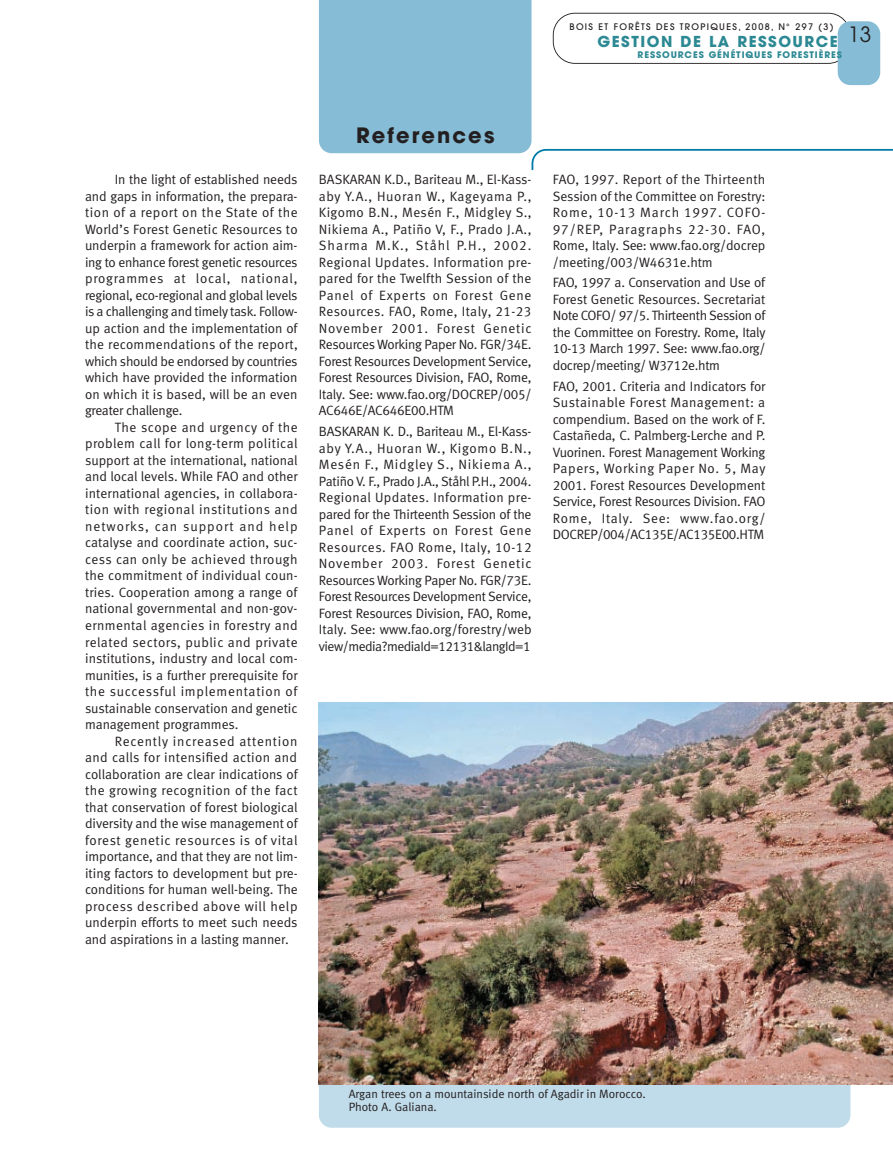
<style>
.page{position:relative;width:893px;height:1149px;background:#fff}
.page>*{position:absolute;margin:0;border:0;box-sizing:border-box;transform-origin:0 0}
.t1{font:700 21px "Avant Garde";letter-spacing:.1em;color:#231f20}
.t2{font:700 15px "Avant Garde";letter-spacing:.1em;color:#2c8993}
.t3{font:13.5px/16.5px "Meta Normal LF";letter-spacing:-.01em;color:#231f20;text-align:justify}
.t4{font:12px/13.5px "Meta Normal LF";color:#231f20}
.t5{font:500 9px "Avant Garde";letter-spacing:.15em;color:#231f20}
.t6{font:700 9px "Avant Garde";letter-spacing:.1em;color:#2c8993}
</style>
<div class="page">
<div style="left:319px;top:0;width:212px;height:153px;background:#86bcd6"></div>
<div style="left:319px;top:717px;width:531px;height:410px;background:#c0dbe9;border-radius:13px"></div>
<img style="left:319px;top:702px;width:574px;height:381px">
<svg style="left:553px;top:13px;width:294px;height:51px"></svg>
<div style="left:838px;top:21px;width:42px;height:64px;background:#86bcd6;border-radius:13px"></div>
<p class="t5" style="left:569px;top:23px;width:266px">BOIS ET FORÊTS DES TROPIQUES, 2008, N° 297 (3)</p>
<p class="t2" style="left:598px;top:36px;width:275px">GESTION DE LA RESSOURCE <sup>13</sup></p>
<p class="t6" style="left:638px;top:51px;width:206px">RESSOURCES GÉNÉTIQUES FORESTIÈRES</p>
<p class="t3" style="left:85px;top:172px;width:214px;text-indent:30px">In the light of established needs and gaps in information, the prepara&shy;tion of a report on the State of the World’s Forest Genetic Resources to underpin a framework for action aim&shy;ing to enhance forest genetic resources programmes at local, national, regional, eco-regional and global levels is a challenging and timely task. Follow&shy;up action and the implementation of the recommendations of the report, which should be endorsed by countries which have provided the information on which it is based, will be an even greater challenge.</p>
<p class="t3" style="left:85px;top:420px;width:214px;text-indent:30px">The scope and urgency of the problem call for long-term political support at the international, national and local levels. While FAO and other international agencies, in collabora&shy;tion with regional institutions and networks, can support and help catalyse and coordinate action, suc&shy;cess can only be achieved through the commitment of individual coun&shy;tries. Cooperation among a range of national governmental and non-gov&shy;ernmental agencies in forestry and related sectors, public and private institutions, industry and local com&shy;munities, is a further prerequisite for the successful implementation of sustainable conservation and genetic management programmes.</p>
<p class="t3" style="left:85px;top:733px;width:214px;text-indent:30px">Recently increased attention and calls for intensified action and collaboration are clear indications of the growing recognition of the fact that conservation of forest biological diversity and the wise management of forest genetic resources is of vital importance, and that they are not lim&shy;iting factors to development but pre&shy;conditions for human well-being. The process described above will help underpin efforts to meet such needs and aspirations in a lasting manner.</p>
<h1 class="t1" style="left:356px;top:128px;width:140px">References</h1>
<p class="t3" style="left:319px;top:172px;width:214px">BASKARAN K.D., Bariteau M., El-Kass&shy;aby Y.A., Huoran W., Kageyama P., Kigomo B.N., Mesén F., Midgley S., Nikiema A., Patiño V, F., Prado J.A., Sharma M.K., Ståhl P.H., 2002.<br>Regional Updates. Information pre&shy;pared for the Twelfth Session of the Panel of Experts on Forest Gene Resources. FAO, Rome, Italy, 21-23<br>November 2001. Forest Genetic Resources Working Paper No. FGR/34E.<br>Forest Resources Development Service, Forest Resources Division, FAO, Rome, Italy. See: www.fao.org/DOCREP/005/ AC646E/AC646E00.HTM</p>
<p class="t3" style="left:319px;top:424px;width:214px">BASKARAN K. D., Bariteau M., El-Kass&shy;aby Y.A., Huoran W., Kigomo B.N., Mesén F., Midgley S., Nikiema A., Patiño V. F., Prado J.A., Ståhl P.H., 2004.<br>Regional Updates. Information pre&shy;pared for the Thirteenth Session of the Panel of Experts on Forest Gene Resources. FAO Rome, Italy, 10-12<br>November 2003. Forest Genetic Resources Working Paper No. FGR/73E.<br>Forest Resources Development Service, Forest Resources Division, FAO, Rome, Italy. See: www.fao.org/forestry/web view/media?mediaId=12131&amp;langId=1</p>
<p class="t3" style="left:553px;top:172px;width:214px">FAO, 1997. Report of the Thirteenth Session of the Committee on Forestry:<br>Rome, 10-13 March 1997. COFO-97/REP, Paragraphs 22-30. FAO, Rome, Italy. See: www.fao.org/docrep /meeting/003/W4631e.htm</p>
<p class="t3" style="left:553px;top:276px;width:214px">FAO, 1997 a. Conservation and Use of Forest Genetic Resources. Secretariat Note COFO/ 97/5. Thirteenth Session of the Committee on Forestry. Rome, Italy 10-13 March 1997. See: www.fao.org/ docrep/meeting/ W3712e.htm</p>
<p class="t3" style="left:553px;top:379px;width:214px">FAO, 2001. Criteria and Indicators for Sustainable Forest Management: a compendium. Based on the work of F.<br>Castañeda, C. Palmberg-Lerche and P.<br>Vuorinen. Forest Management Working Papers, Working Paper No. 5, May 2001. Forest Resources Development Service, Forest Resources Division. FAO Rome, Italy. See: www.fao.org/ DOCREP/004/AC135E/AC135E00.HTM</p>
<p class="t4" style="left:349px;top:1087px;width:299px">Argan trees on a mountainside north of Agadir in Morocco.<br>Photo A. Galiana.</p>
</div>
